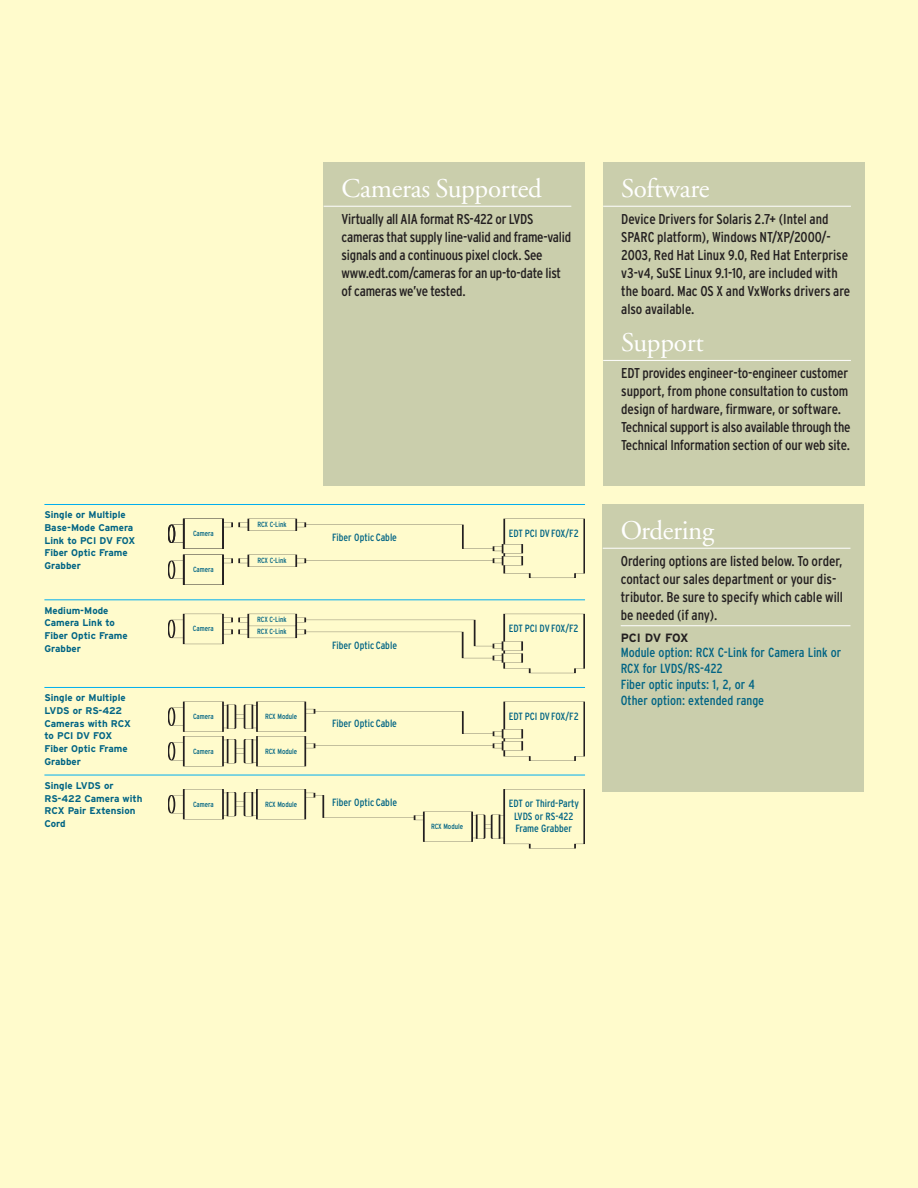
<style>
.page{position:relative;width:918px;height:1188px;background:#fffbcc}
.page>*{position:absolute;margin:0;border:0;box-sizing:border-box;transform-origin:0 0}
.t1{font:27px "Adobe Garamond";letter-spacing:-.01em;color:#fff}
.t2{font:condensed 14.25px/18px "Interstate";letter-spacing:-.01em;color:#231f20}
.t3{font:condensed 13.2px/15.8px "Interstate";color:#016484}
.t4{font:700 12px "Interstate";letter-spacing:-.035em;color:#231f20}
.t5{font:condensed 10.5px/12.8px "Interstate";color:#016484;text-align:center}
.t6{font:700 9.75px/12.8px "Interstate";color:#016484}
.t7{font:condensed 7.5px/12px "Interstate";color:#016484}
</style>
<div class="page">
<div style="left:502px;top:544px;width:20px;height:9px;border:1px solid #231f20"></div>
<div style="left:493px;top:546px;width:10px;height:5px;border:1px solid #231f20"></div>
<hr style="left:305px;top:560px;width:188px;height:1px;background:#231f20">
<div style="left:502px;top:556px;width:20px;height:9px;border:1px solid #231f20"></div>
<div style="left:493px;top:558px;width:10px;height:5px;border:1px solid #231f20"></div>
<svg style="left:304px;top:525px;width:191px;height:24px"></svg>
<div style="left:168px;top:561px;width:7px;height:18px;border:1px solid #231f20;border-radius:50%"></div>
<svg style="left:503px;top:519px;width:82px;height:59px"></svg>
<div style="left:184px;top:519px;width:39px;height:30px;border:1px solid #231f20"></div>
<div style="left:168px;top:525px;width:7px;height:18px;border:1px solid #231f20;border-radius:50%"></div>
<div style="left:223px;top:522px;width:9px;height:5px;border:1px solid #231f20"></div>
<div style="left:184px;top:555px;width:39px;height:30px;border:1px solid #231f20"></div>
<div style="left:223px;top:558px;width:9px;height:5px;border:1px solid #231f20"></div>
<div style="left:183px;top:614px;width:40px;height:30px;border:1px solid #231f20"></div>
<svg style="left:172px;top:638px;width:12px;height:1px"></svg>
<div style="left:168px;top:620px;width:7px;height:18px;border:1px solid #231f20;border-radius:50%"></div>
<div style="left:223px;top:617px;width:9px;height:5px;border:1px solid #231f20"></div>
<div style="left:223px;top:629px;width:9px;height:5px;border:1px solid #231f20"></div>
<svg style="left:304px;top:620px;width:191px;height:38px"></svg>
<div style="left:502px;top:641px;width:20px;height:10px;border:1px solid #231f20"></div>
<div style="left:493px;top:644px;width:10px;height:5px;border:1px solid #231f20"></div>
<div style="left:502px;top:653px;width:20px;height:10px;border:1px solid #231f20"></div>
<div style="left:493px;top:656px;width:10px;height:5px;border:1px solid #231f20"></div>
<svg style="left:503px;top:614px;width:81px;height:59px"></svg>
<div style="left:257px;top:701px;width:49px;height:31px;border:1px solid #231f20"></div>
<div style="left:168px;top:707px;width:7px;height:19px;border:1px solid #231f20;border-radius:50%"></div>
<div style="left:305px;top:709px;width:10px;height:5px;border:1px solid #231f20"></div>
<hr style="left:315px;top:746px;width:178px;height:1px;background:#231f20">
<svg style="left:313px;top:711px;width:180px;height:23px"></svg>
<svg style="left:223px;top:704px;width:34px;height:25px"></svg>
<div style="left:257px;top:736px;width:49px;height:30px;border:1px solid #231f20"></div>
<svg style="left:172px;top:760px;width:12px;height:1px"></svg>
<div style="left:168px;top:742px;width:7px;height:18px;border:1px solid #231f20;border-radius:50%"></div>
<div style="left:305px;top:743px;width:10px;height:5px;border:1px solid #231f20"></div>
<svg style="left:223px;top:739px;width:34px;height:24px"></svg>
<div style="left:502px;top:729px;width:20px;height:10px;border:1px solid #231f20"></div>
<div style="left:493px;top:731px;width:10px;height:5px;border:1px solid #231f20"></div>
<div style="left:502px;top:741px;width:20px;height:10px;border:1px solid #231f20"></div>
<div style="left:493px;top:743px;width:10px;height:5px;border:1px solid #231f20"></div>
<svg style="left:503px;top:702px;width:82px;height:59px"></svg>
<svg style="left:315px;top:795px;width:99px;height:23px"></svg>
<div style="left:257px;top:789px;width:49px;height:30px;border:1px solid #231f20"></div>
<svg style="left:172px;top:813px;width:12px;height:1px"></svg>
<div style="left:168px;top:795px;width:7px;height:18px;border:1px solid #231f20;border-radius:50%"></div>
<div style="left:305px;top:793px;width:10px;height:5px;border:1px solid #231f20"></div>
<div style="left:414px;top:815px;width:10px;height:5px;border:1px solid #231f20"></div>
<svg style="left:223px;top:792px;width:34px;height:24px"></svg>
<svg style="left:472px;top:789px;width:113px;height:60px"></svg>
<hr style="left:44px;top:504px;width:541px;height:1px;background:#00aeef">
<hr style="left:44px;top:599px;width:541px;height:1px;background:#00aeef">
<hr style="left:44px;top:687px;width:541px;height:1px;background:#00aeef">
<hr style="left:44px;top:775px;width:541px;height:1px;background:#00aeef">
<div style="left:603px;top:162px;width:261px;height:324px;background:#caceac"></div>
<hr style="left:603px;top:206px;width:248px;height:1px;background:#fff">
<hr style="left:603px;top:360px;width:248px;height:1px;background:#fff">
<div style="left:324px;top:162px;width:261px;height:324px;background:#caceac"></div>
<hr style="left:324px;top:206px;width:247px;height:1px;background:#fff">
<div style="left:603px;top:504px;width:261px;height:288px;background:#caceac"></div>
<hr style="left:603px;top:548px;width:247px;height:1px;background:#fff">
<hr style="left:621px;top:625px;width:229px;height:1px;background:#fff">
<p class="t6" style="left:44px;top:509px;width:92px">Single or Multiple<br>Base-Mode Camera<br>Link to PCI DV FOX<br>Fiber Optic Frame<br>Grabber</p>
<p class="t6" style="left:44px;top:604px;width:85px">Medium-Mode<br>Camera Link to<br>Fiber Optic Frame<br>Grabber</p>
<p class="t6" style="left:44px;top:691px;width:88px">Single or Multiple<br>LVDS or RS-422<br>Cameras with RCX to PCI DV FOX<br>Fiber Optic Frame<br>Grabber</p>
<p class="t6" style="left:44px;top:779px;width:100px">Single LVDS or<br>RS-422 Camera with<br>RCX Pair Extension<br>Cord</p>
<h1 class="t1" style="left:342px;top:178px;width:202px">Cameras Supported</h1>
<p class="t2" style="left:342px;top:210px;width:231px">Virtually all AIA format RS-422 or LVDS cameras that supply line-valid and frame-valid signals and a continuous pixel clock. See www.edt.com/cameras for an up-to-date list of cameras we’ve tested.</p>
<p class="t7" style="left:197px;top:528px;width:19px">amera</p>
<p class="t7" style="left:197px;top:564px;width:19px">amera</p>
<p class="t7" style="left:261px;top:519px;width:27px">CX C-Link</p>
<p class="t7" style="left:261px;top:555px;width:27px">CX C-Link</p>
<p class="t5" style="left:332px;top:531px;width:67px">Fiber Optic Cable</p>
<p class="t5" style="left:514px;top:527px;width:67px">DT PCI DV FOX/F2</p>
<p class="t7" style="left:196px;top:623px;width:19px">amera</p>
<p class="t7" style="left:261px;top:614px;width:27px">CX C-Link<br>CX C-Link</p>
<p class="t5" style="left:514px;top:622px;width:67px">DT PCI DV FOX/F2</p>
<p class="t7" style="left:197px;top:711px;width:19px">amera</p>
<p class="t7" style="left:265px;top:711px;width:34px">RCX Module</p>
<p class="t7" style="left:197px;top:745px;width:19px">amera</p>
<p class="t7" style="left:269px;top:745px;width:30px">CX Module</p>
<p class="t5" style="left:332px;top:639px;width:67px">Fiber Optic Cable</p>
<p class="t5" style="left:332px;top:717px;width:67px">Fiber Optic Cable</p>
<p class="t5" style="left:514px;top:710px;width:67px">DT PCI DV FOX/F2</p>
<p class="t5" style="left:332px;top:796px;width:67px">Fiber Optic Cable</p>
<p class="t7" style="left:197px;top:798px;width:19px">amera</p>
<p class="t5" style="left:513px;top:797px;width:67px">DT or Third-Party<br>VDS or RS-422 ram Gra ber</p>
<p class="t7" style="left:269px;top:798px;width:30px">CX Module</p>
<p class="t7" style="left:435px;top:821px;width:30px">CX Module</p>
<h1 class="t1" style="left:621px;top:178px;width:90px">Software</h1>
<p class="t2" style="left:621px;top:210px;width:231px">Device Drivers for Solaris 2.7+ (Intel and SPARC platform), Windows NT/XP/2000/- 2003, Red Hat Linux 9.0, Red Hat Enterprise v3-v4, SuSE Linux 9.1-10, are included with the board. Mac OS X and VxWorks drivers are also available.</p>
<h1 class="t1" style="left:621px;top:332px;width:84px">Support</h1>
<p class="t2" style="left:621px;top:364px;width:231px">EDT provides engineer-to-engineer customer support, from phone consultation to custom design of hardware, firmware, or software.<br>Technical support is also available through the Technical Information section of our web site.</p>
<h1 class="t1" style="left:621px;top:520px;width:95px">Ordering</h1>
<p class="t2" style="left:621px;top:552px;width:224px">Ordering options are listed below. To order, contact our sales department or your dis&shy;tributor. Be sure to specify which cable will be needed (if any).</p>
<p class="t4" style="left:621px;top:630px;width:69px">PCI DV FOX</p>
<p class="t3" style="left:621px;top:645px;width:222px">Module option: RCX C-Link for Camera Link or<br>RCX for LVDS/RS-422<br>Fiber optic inputs: 1, 2, or 4<br>Other option: extended range</p>
</div>
